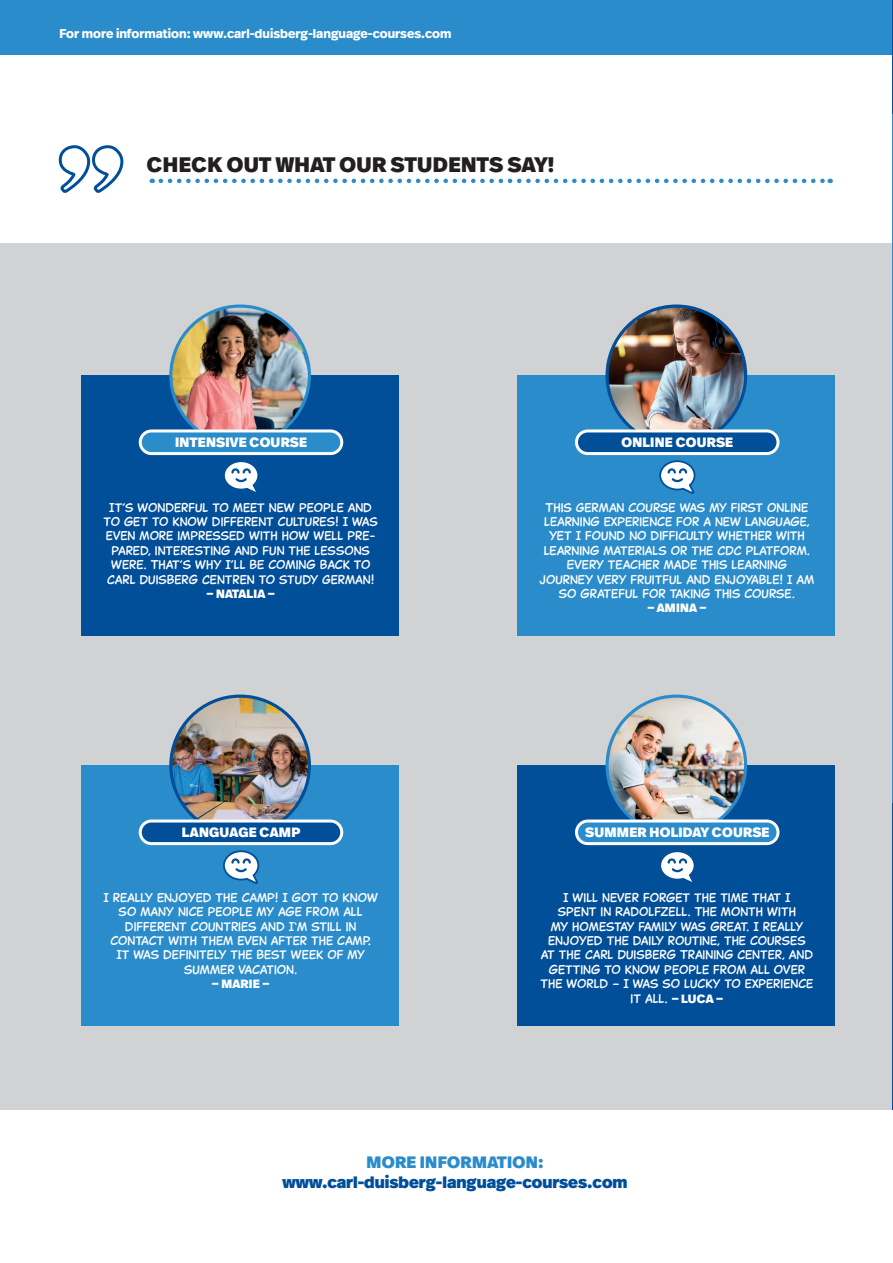
<style>
.page{position:relative;width:893px;height:1263px;background:#fff}
.page>*{position:absolute;margin:0;border:0;box-sizing:border-box;transform-origin:0 0}
.t1{font:900 21px "Real Head Pro";letter-spacing:.02em;color:#231f20}
.t2{font:900 16.5px/19.8px "Real Head Pro";color:#014e99;text-align:center}
.t3{font:900 13.5px "Real Head Pro";letter-spacing:.02em;color:#fff}
.t4{font:700 12.75px "Real Head Pro";color:#fff}
.t5{font:12px/14.4px "Captain Comic";color:#fff;text-align:center}
.t6{font:900 12px "Real Head Pro";letter-spacing:.02em;color:#fff}
.s1{font-family:"Real Head Pro";font-weight:900}
.s2{color:#2a8ccb}
</style>
<div class="page">
<div style="left:0;top:243px;width:893px;height:867px;background:#d1d2d4"></div>
<div style="left:82px;top:375px;width:317px;height:260px;background:#014e99"></div>
<div style="left:0;top:0;width:893px;height:54px;background:#2a8ccb"></div>
<svg style="left:58px;top:145px;width:66px;height:48px"></svg>
<svg style="left:161px;top:179px;width:670px;height:4px"></svg>
<svg style="left:224px;top:462px;width:34px;height:30px"></svg>
<img style="left:171px;top:306px;width:138px;height:139px;border-radius:69px">
<div style="left:140px;top:431px;width:202px;height:23px;background:#2a8ccb;border-radius:11px"></div>
<div style="left:139px;top:429px;width:204px;height:26px;border:3px solid #fff;border-radius:11px"></div>
<div style="left:518px;top:375px;width:317px;height:260px;background:#2a8ccb"></div>
<svg style="left:659px;top:460px;width:37px;height:34px"></svg>
<img style="left:607px;top:306px;width:139px;height:139px;border-radius:69px">
<div style="left:576px;top:431px;width:202px;height:23px;background:#014e99;border-radius:11px"></div>
<div style="left:575px;top:429px;width:204px;height:26px;border:3px solid #fff;border-radius:11px"></div>
<div style="left:82px;top:765px;width:317px;height:260px;background:#2a8ccb"></div>
<svg style="left:223px;top:850px;width:37px;height:34px"></svg>
<img style="left:171px;top:696px;width:138px;height:139px;border-radius:69px">
<div style="left:140px;top:821px;width:202px;height:23px;background:#014e99;border-radius:11px"></div>
<div style="left:139px;top:819px;width:204px;height:26px;border:3px solid #fff;border-radius:11px"></div>
<div style="left:518px;top:765px;width:317px;height:260px;background:#014e99"></div>
<svg style="left:661px;top:852px;width:33px;height:30px"></svg>
<img style="left:607px;top:696px;width:139px;height:139px;border-radius:69px">
<div style="left:576px;top:821px;width:202px;height:23px;background:#2a8ccb;border-radius:11px"></div>
<div style="left:575px;top:819px;width:204px;height:26px;border:3px solid #fff;border-radius:11px"></div>
<p class="t4" style="left:60px;top:24px;width:393px">For more information: www.carl-duisberg-language-courses.com</p>
<p class="t1" style="left:147px;top:149px;width:409px">CHECK OUT WHAT OUR STUDENTS SAY!</p>
<p class="t3" style="left:175px;top:432px;width:133px">INTENSIVE COURSE</p>
<p class="t3" style="left:621px;top:432px;width:113px">ONLINE COURSE</p>
<p class="t5" style="left:104px;top:500px;width:276px">IT’S WONDERFUL TO MEET NEW PEOPLE AND TO GET TO KNOW DIFFERENT CULTURES! I WAS EVEN MORE IMPRESSED WITH HOW WELL PRE-PARED, INTERESTING AND FUN THE LESSONS WERE. THAT’S WHY I’LL BE COMING BACK TO CARL DUISBERG CENTREN TO STUDY GERMAN!</p>
<p class="t6" style="left:207px;top:585px;width:70px">– NATALIA –</p>
<p class="t3" style="left:182px;top:822px;width:120px">LANGUAGE CAMP</p>
<p class="t5" style="left:103px;top:890px;width:276px">I REALLY ENJOYED THE CAMP! I GOT TO KNOW SO MANY NICE PEOPLE MY AGE FROM ALL DIFFERENT COUNTRIES AND I‘M STILL IN CONTACT WITH THEM EVEN AFTER THE CAMP.<br>IT WAS DEFINITELY THE BEST WEEK OF MY SUMMER VACATION.</p>
<p class="t6" style="left:212px;top:975px;width:59px">– MARIE –</p>
<p class="t5" style="left:540px;top:500px;width:276px">THIS GERMAN COURSE WAS MY FIRST ONLINE LEARNING EXPERIENCE FOR A NEW LANGUAGE, YET I FOUND NO DIFFICULTY WHETHER WITH LEARNING MATERIALS OR THE CDC PLATFORM.<br>EVERY TEACHER MADE THIS LEARNING JOURNEY VERY FRUITFUL AND ENJOYABLE! I AM SO GRATEFUL FOR TAKING THIS COURSE.</p>
<p class="t6" style="left:647px;top:599px;width:61px">– AMINA –</p>
<p class="t3" style="left:585px;top:822px;width:186px">SUMMER HOLIDAY COURSE</p>
<p class="t5" style="left:541px;top:890px;width:274px">I WILL NEVER FORGET THE TIME THAT I<br>SPENT IN RADOLFZELL. THE MONTH WITH<br>MY HOMESTAY FAMILY WAS GREAT. I REALLY ENJOYED THE DAILY ROUTINE, THE COURSES AT THE CARL DUISBERG TRAINING CENTER, AND GETTING TO KNOW PEOPLE FROM ALL OVER THE WORLD – I WAS SO LUCKY TO EXPERIENCE IT ALL. <span class="s1">– LUCA –</span></p>
<p class="t2" style="left:282px;top:1152px;width:347px"><span class="s2">MORE INFORMATION: </span>www.carl-duisberg-language-courses.com</p>
</div>
